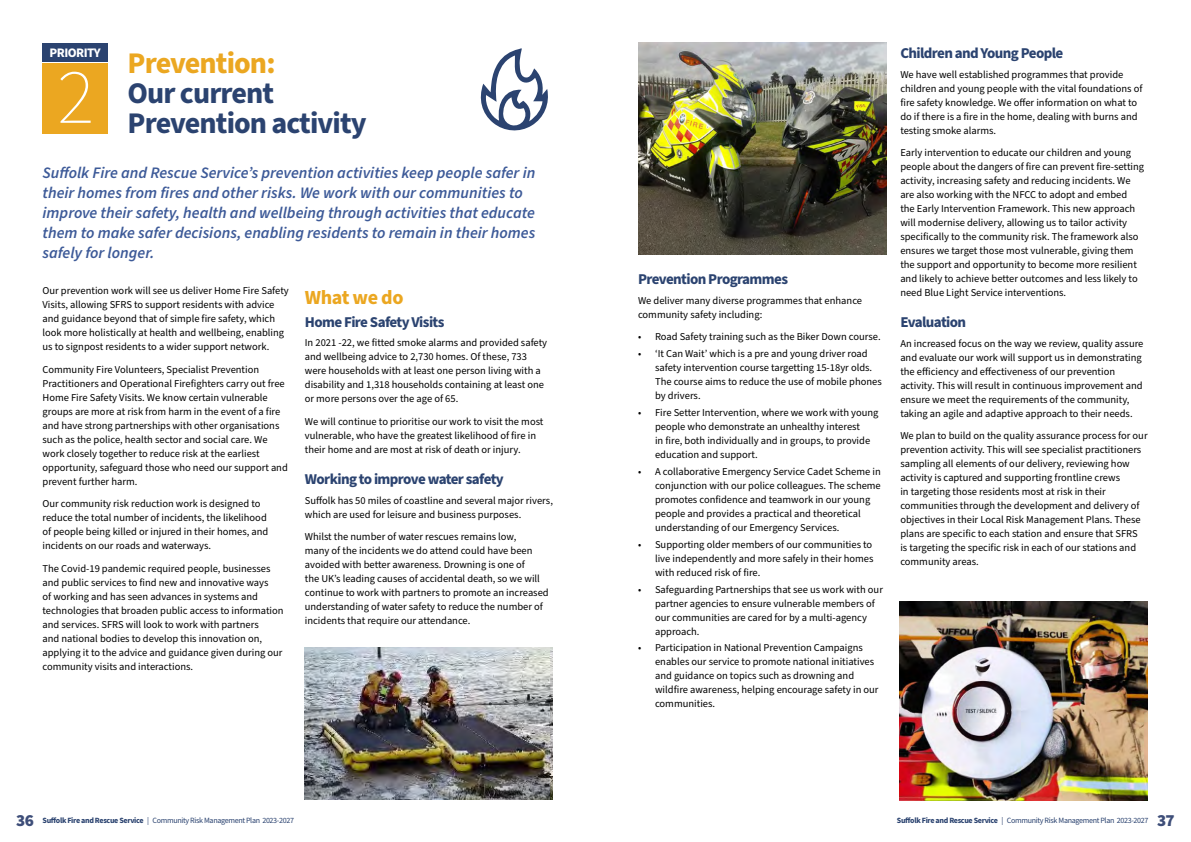
<style>
.page{position:relative;width:1191px;height:842px;background:#fff}
.page>*{position:absolute;margin:0;border:0;box-sizing:border-box;transform-origin:0 0}
.t1{font:200 78.4px "Source Sans Pro";color:#fff}
.t2{font:700 30px/30px "Source Sans Pro";letter-spacing:-.03em;color:#2b4370}
.t3{font:700 30px "Source Sans Pro";letter-spacing:-.03em;color:#eba721}
.t4{font:700 20px "Source Sans Pro";letter-spacing:-.02em;color:#eba721}
.t5{font:italic 600 16px/20px "Source Sans Pro";color:#3d5a98}
.t6{font:700 15px "Source Sans Pro";letter-spacing:-.04em;color:#2b4370}
.t7{font:700 13px "Source Sans Pro";letter-spacing:-.04em;color:#fff}
.t8{font:10.5px/14px "Source Sans Pro";color:#000}
.t9{font:8px "Source Sans Pro";letter-spacing:-.04em;color:#2b4370}
.s1{font-weight:900;font-size:17px;color:#3e4e79}
.s2{font-weight:700}
</style>
<div class="page">
<div style="left:43px;top:63px;width:65px;height:71px;background:#eba721"></div>
<div style="left:43px;top:43px;width:65px;height:19px;background:#2b4370"></div>
<svg style="left:480px;top:48px;width:68px;height:83px"></svg>
<img style="left:305px;top:648px;width:248px;height:151px">
<img style="left:638px;top:43px;width:248px;height:212px">
<img style="left:899px;top:601px;width:248px;height:199px">
<p class="t7" style="left:50px;top:43px;width:53px">PRIORITY</p>
<h1 class="t1" style="left:57px;top:44px;width:39px">2</h1>
<h2 class="t3" style="left:128px;top:43px;width:149px">Prevention:</h2>
<h2 class="t2" style="left:128px;top:79px;width:240px">Our current<br>Prevention activity</h2>
<p class="t5" style="left:43px;top:163px;width:494px">Suffolk Fire and Rescue Service’s prevention activities keep people safer in their homes from fires and other risks. We work with our communities to improve their safety, health and wellbeing through activities that educate them to make safer decisions, enabling residents to remain in their homes safely for longer.</p>
<p class="t8" style="left:43px;top:284px;width:248px">Our prevention work will see us deliver Home Fire Safety Visits, allowing SFRS to support residents with advice and guidance beyond that of simple fire safety, which look more holistically at health and wellbeing, enabling us to signpost residents to a wider support network.</p>
<p class="t8" style="left:43px;top:363px;width:247px">Community Fire Volunteers, Specialist Prevention Practitioners and Operational Firefighters carry out free Home Fire Safety Visits. We know certain vulnerable groups are more at risk from harm in the event of a fire and have strong partnerships with other organisations such as the police, health sector and social care. We work closely together to reduce risk at the earliest opportunity, safeguard those who need our support and prevent further harm.</p>
<p class="t8" style="left:43px;top:497px;width:227px">Our community risk reduction work is designed to reduce the total number of incidents, the likelihood of people being killed or injured in their homes, and incidents on our roads and waterways.</p>
<p class="t8" style="left:43px;top:562px;width:243px">The Covid-19 pandemic required people, businesses and public services to find new and innovative ways<br>of working and has seen advances in systems and technologies that broaden public access to information and services. SFRS will look to work with partners<br>and national bodies to develop this innovation on, applying it to the advice and guidance given during our community visits and interactions.</p>
<h3 class="t4" style="left:305px;top:284px;width:100px">What we do</h3>
<h3 class="t6" style="left:305px;top:311px;width:141px">Home Fire Safety Visits</h3>
<p class="t8" style="left:305px;top:336px;width:244px">In 2021 -22, we fitted smoke alarms and provided safety and wellbeing advice to 2,730 homes. Of these, 733 were households with at least one person living with a disability and 1,318 households containing at least one or more persons over the age of 65.</p>
<p class="t8" style="left:305px;top:415px;width:240px">We will continue to prioritise our work to visit the most vulnerable, who have the greatest likelihood of fire in their home and are most at risk of death or injury.</p>
<h3 class="t6" style="left:305px;top:469px;width:200px">Working to improve water safety</h3>
<p class="t8" style="left:305px;top:493px;width:250px">Suffolk has 50 miles of coastline and several major rivers, which are used for leisure and business purposes.</p>
<p class="t8" style="left:305px;top:530px;width:245px">Whilst the number of water rescues remains low,<br>many of the incidents we do attend could have been avoided with better awareness. Drowning is one of<br>the UK’s leading causes of accidental death, so we will continue to work with partners to promote an increased understanding of water safety to reduce the number of incidents that require our attendance.</p>
<h3 class="t6" style="left:638px;top:269px;width:152px">Prevention Programmes</h3>
<p class="t8" style="left:638px;top:294px;width:226px">We deliver many diverse programmes that enhance community safety including:</p>
<p class="t8" style="left:638px;top:330px;width:244px">• Road Safety training such as the Biker Down course.</p>
<p class="t8" style="left:655px;top:347px;width:228px;text-indent:-17px">• ‘It Can Wait’ which is a pre and young driver road safety intervention course targetting 15-18yr olds.<br>The course aims to reduce the use of mobile phones by drivers.</p>
<p class="t8" style="left:655px;top:406px;width:225px;text-indent:-17px">• Fire Setter Intervention, where we work with young people who demonstrate an unhealthy interest<br>in fire, both individually and in groups, to provide education and support.</p>
<p class="t8" style="left:655px;top:465px;width:227px;text-indent:-17px">• A collaborative Emergency Service Cadet Scheme in conjunction with our police colleagues. The scheme promotes confidence and teamwork in our young people and provides a practical and theoretical understanding of our Emergency Services.</p>
<p class="t8" style="left:655px;top:537px;width:220px;text-align:justify;text-indent:-17px">• Supporting older members of our communities to live independently and more safely in their homes with reduced risk of fire.</p>
<p class="t8" style="left:655px;top:582px;width:229px;text-indent:-17px">• Safeguarding Partnerships that see us work with our partner agencies to ensure vulnerable members of our communities are cared for by a multi-agency approach.</p>
<p class="t8" style="left:655px;top:641px;width:225px;text-indent:-17px">• Participation in National Prevention Campaigns enables our service to promote national initiatives and guidance on topics such as drowning and wildfire awareness, helping encourage safety in our communities.</p>
<h3 class="t6" style="left:900px;top:43px;width:165px">Children and Young People</h3>
<p class="t8" style="left:900px;top:67px;width:244px">We have well established programmes that provide children and young people with the vital foundations of fire safety knowledge. We offer information on what to do if there is a fire in the home, dealing with burns and testing smoke alarms.</p>
<p class="t8" style="left:900px;top:146px;width:245px">Early intervention to educate our children and young people about the dangers of fire can prevent fire-setting activity, increasing safety and reducing incidents. We are also working with the NFCC to adopt and embed the Early Intervention Framework. This new approach will modernise delivery, allowing us to tailor activity specifically to the community risk. The framework also ensures we target those most vulnerable, giving them the support and opportunity to become more resilient and likely to achieve better outcomes and less likely to need Blue Light Service interventions.</p>
<h3 class="t6" style="left:900px;top:312px;width:67px">Evaluation</h3>
<p class="t8" style="left:900px;top:337px;width:245px">An increased focus on the way we review, quality assure and evaluate our work will support us in demonstrating the efficiency and effectiveness of our prevention activity. This will result in continuous improvement and ensure we meet the requirements of the community, taking an agile and adaptive approach to their needs.</p>
<p class="t8" style="left:900px;top:429px;width:249px">We plan to build on the quality assurance process for our prevention activity. This will see specialist practitioners sampling all elements of our delivery, reviewing how activity is captured and supporting frontline crews<br>in targeting those residents most at risk in their communities through the development and delivery of objectives in their Local Risk Management Plans. These plans are specific to each station and ensure that SFRS<br>is targeting the specific risk in each of our stations and community areas.</p>
<p class="t9" style="left:16px;top:814px;width:279px"><span class="s1">36</span> <span class="s2">Suffolk Fire and Rescue Service</span> | Community Risk Management Plan 2023-2027</p>
<p class="t9" style="left:897px;top:814px;width:279px"><span class="s2">Suffolk Fire and Rescue Service</span> | Community Risk Management Plan 2023-2027 <span class="s1">37</span></p>
</div>
